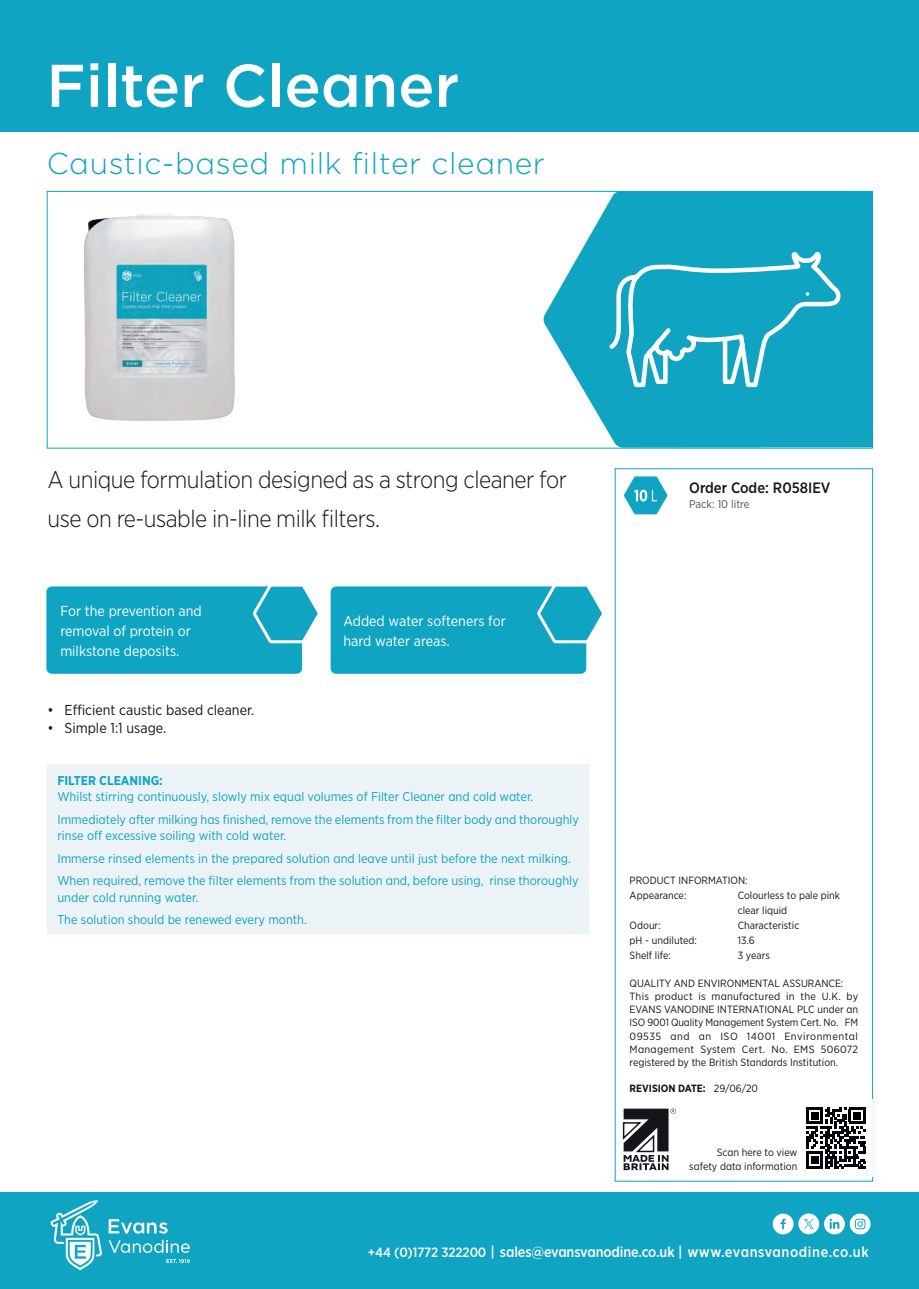
<style>
.page{position:relative;width:919px;height:1289px;background:#fff}
.page>*{position:absolute;margin:0;border:0;box-sizing:border-box;transform-origin:0 0}
.Product_Name{font:500 60px "Gotham";color:#fff}
.Product_Sub-title{font:300 30px "Gotham";letter-spacing:.02em;color:#0fa4c2}
.Product_Description{font:300 24px/39px "Gotham Narrow";letter-spacing:-.02em;color:#13151b}
.t1{font:500 15px "Gotham Narrow";color:#13151b}
.t2{font:500 14.55px "Gotham Narrow";letter-spacing:-.01em;color:#fff}
.Box_Quote_Text{font:14.4px/19.8px "Gotham Narrow";color:#fff}
.t3{font:14.4px "Gotham Narrow";color:#13151b}
.How_to_Use_Text{font:12.75px/16.5px "Gotham Narrow";color:#0fa4c2}
.How_to_Use_Text-2{font:700 12.75px "Gotham Narrow";color:#0fa4c2}
.t4{font:11.25px "Gotham Narrow";color:#505256}
.Micro_Text{font:10.5px/13.2px "Gotham Narrow";color:#13151b;text-align:right}
.Micro_Text-2{font:700 10.5px "Gotham Narrow";color:#13151b}
.s1{font-weight:400}
.s2{font-size:13.5px}
</style>
<div class="page">
<svg style="left:543px;top:193px;width:327px;height:253px;fill:#0fa4c2"></svg>
<div style="left:46px;top:586px;width:256px;height:87px;background:#0fa4c2;border-radius:6px"></div>
<svg style="left:250px;top:586px;width:68px;height:59px"></svg>
<div style="left:330px;top:586px;width:256px;height:87px;background:#0fa4c2;border-radius:6px"></div>
<svg style="left:534px;top:586px;width:68px;height:59px"></svg>
<div style="left:0;top:1191px;width:918px;height:97px;background:#0fa4c2"></div>
<div style="left:0;top:0;width:918px;height:132px;background:#0fa4c2"></div>
<svg style="left:51px;top:1200px;width:51px;height:70px"></svg>
<svg style="left:109px;top:1219px;width:58px;height:14px"></svg>
<svg style="left:109px;top:1239px;width:81px;height:13px"></svg>
<svg style="left:166px;top:1259px;width:24px;height:3px"></svg>
<div style="left:47px;top:191px;width:825px;height:257px;border:1px solid #0fa4c2"></div>
<svg style="left:623px;top:476px;width:44px;height:38px"></svg>
<svg style="left:622px;top:1108px;width:54px;height:62px"></svg>
<svg style="left:772px;top:1213px;width:98px;height:21px"></svg>
<svg style="left:806px;top:1107px;width:59px;height:61px"></svg>
<div style="left:811px;top:1156px;width:7px;height:7px;background:#000208"></div>
<div style="left:48px;top:764px;width:540px;height:170px;background:#ecf3f7"></div>
<img style="left:84px;top:214px;width:151px;height:207px">
<svg style="left:605px;top:247px;width:237px;height:142px;background:#2eafc9"></svg>
<p class="Product_Name" style="left:46px;top:46px;width:414px">Filter Cleaner</p>
<p class="Product_Sub-title" style="left:47px;top:144px;width:499px">Caustic-based milk filter cleaner</p>
<p class="Product_Description" style="left:48px;top:459px;width:521px">A unique formulation designed as a strong cleaner for use on re-usable in-line milk filters.</p>
<p class="Box_Quote_Text" style="left:60px;top:601px;width:143px">For the prevention and removal of protein or milkstone deposits.</p>
<p class="Box_Quote_Text" style="left:343px;top:611px;width:164px">Added water softeners for</p>
<p class="Box_Quote_Text" style="left:343px;top:631px;width:108px">hard water areas.</p>
<p class="t3" style="left:48px;top:701px;width:208px">• Efficient caustic based cleaner.</p>
<p class="t3" style="left:48px;top:719px;width:120px">• Simple 1:1 usage.</p>
<p class="How_to_Use_Text-2" style="left:57px;top:772px;width:107px">FILTER CLEANING:</p>
<p class="How_to_Use_Text" style="left:57px;top:788px;width:477px">Whilst stirring continuously, slowly mix equal volumes of Filter Cleaner and cold water.</p>
<p class="How_to_Use_Text" style="left:57px;top:810px;width:523px">Immediately after milking has finished, remove the elements from the filter body and thoroughly rinse off excessive soiling with cold water.</p>
<p class="How_to_Use_Text" style="left:57px;top:849px;width:515px">Immerse rinsed elements in the prepared solution and leave until just before the next milking.</p>
<p class="How_to_Use_Text" style="left:57px;top:872px;width:522px">When required, remove the filter elements from the solution and, before using, rinse thoroughly under cold running water.</p>
<p class="How_to_Use_Text" style="left:57px;top:911px;width:251px">The solution should be renewed every month.</p>
<p class="t1" style="left:689px;top:478px;width:143px">Order Code: R058IEV</p>
<p class="t4" style="left:689px;top:497px;width:62px">Pack: 10 litre</p>
<p class="Micro_Text" style="left:629px;top:873px;width:120px">PRODUCT INFORMATION:</p>
<p class="Micro_Text" style="left:629px;top:888px;width:58px">Appearance:</p>
<p class="Micro_Text" style="left:737px;top:888px;width:104px">Colourless to pale pink</p>
<p class="Micro_Text" style="left:737px;top:903px;width:51px">clear liquid</p>
<p class="Micro_Text" style="left:629px;top:918px;width:33px">Odour:</p>
<p class="Micro_Text" style="left:737px;top:918px;width:63px">Characteristic</p>
<p class="Micro_Text" style="left:629px;top:933px;width:69px">pH - undiluted:</p>
<p class="Micro_Text" style="left:737px;top:933px;width:19px">13.6</p>
<p class="Micro_Text" style="left:629px;top:948px;width:43px">Shelf life:</p>
<p class="Micro_Text" style="left:737px;top:948px;width:34px">3 years</p>
<p class="Micro_Text" style="left:629px;top:976px;width:215px">QUALITY AND ENVIRONMENTAL ASSURANCE:</p>
<p class="Micro_Text" style="left:629px;top:989px;width:230px;text-align:justify">This product is manufactured in the U.K. by EVANS VANODINE INTERNATIONAL PLC under an ISO 9001 Quality Management System Cert. No. FM 09535 and an ISO 14001 Environmental Management System Cert. No. EMS 506072 registered by the British Standards Institution.</p>
<p class="Micro_Text-2" style="left:629px;top:1081px;width:130px">REVISION DATE: <span class="s1">29/06/20</span></p>
<p class="Micro_Text" style="left:689px;top:1145px;width:110px">Scan here to view safety data information</p>
<p class="t2" style="left:368px;top:1242px;width:502px"><span class="s2">+44 (0)1772 322200</span> | sales@evansvanodine.co.uk | www.evansvanodine.co.uk</p>
</div>
